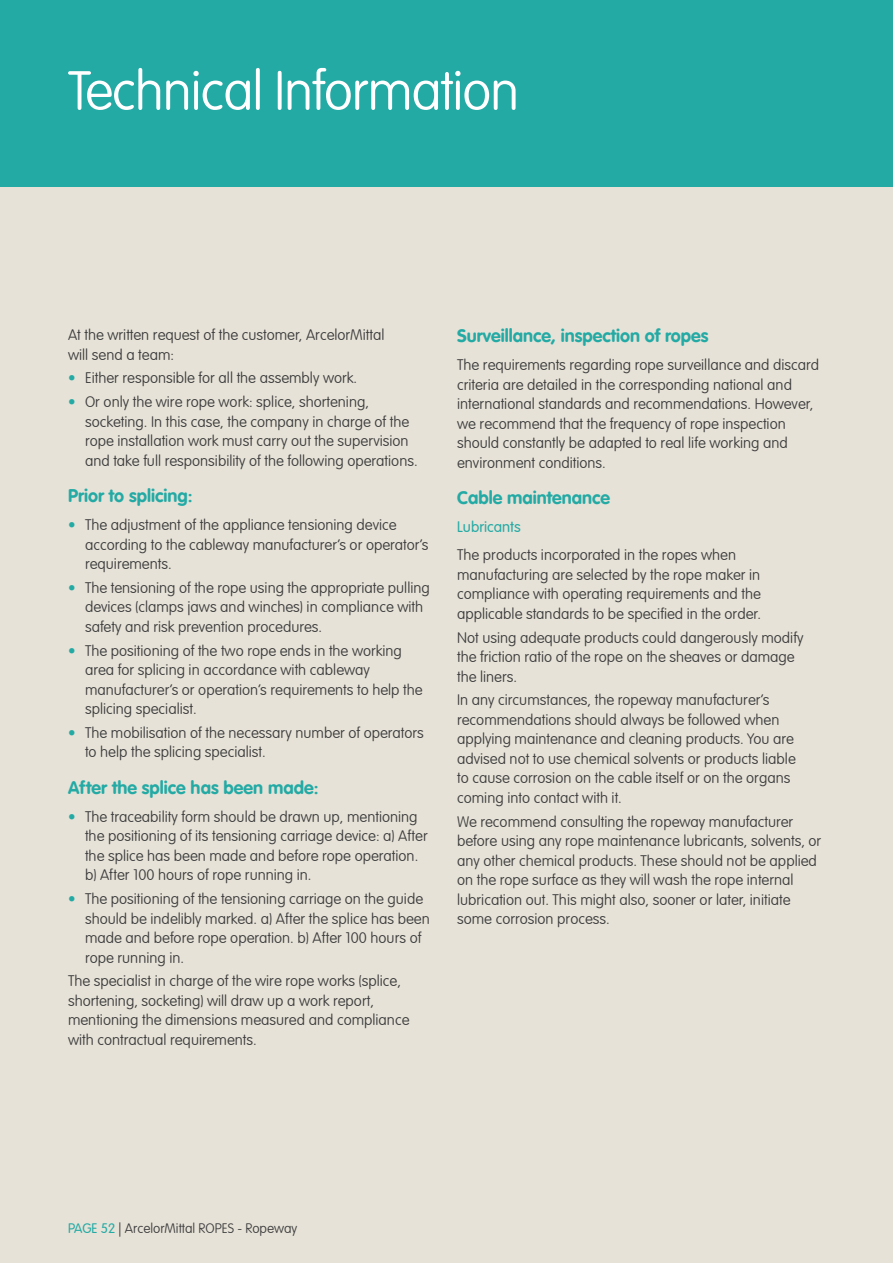
<style>
.page{position:relative;width:893px;height:1263px;background:#fff}
.page>*{position:absolute;margin:0;border:0;box-sizing:border-box;transform-origin:0 0}
.t1{font:100 54px "VAG Rounded LT Pro";letter-spacing:-.02em;color:#fff}
.t2{font:700 18px "VAG Rounded LT Pro";color:#24aaa5}
.t3{font:100 15px/19.5px "VAG Rounded LT Pro";color:#3e3e3f}
.t4{font:300 15px "VAG Rounded LT Pro";color:#24aaa5}
.t5{font:100 13.5px "VAG Rounded LT Pro";color:#3e3e3f}
.s1{color:#24aaa5}
.s2{font-weight:300;color:#24aaa5}
</style>
<div class="page">
<div style="left:0;top:177px;width:893px;height:1086px;background:#e6e2d7"></div>
<div style="left:0;top:0;width:893px;height:186px;background:#24aaa5"></div>
<p class="t1" style="left:68px;top:60px;width:453px">Technical Information</p>
<p class="t1" style="left:490px;top:60px;width:30px">n</p>
<p class="t3" style="left:68px;top:326px;width:318px">At the written request of the customer, ArcelorMittal will send a team:</p>
<p class="t3" style="left:68px;top:369px;width:291px"><span class="s1">•</span> Either responsible for all the assembly work.</p>
<p class="t3" style="left:85px;top:393px;width:334px;text-indent:-17px"><span class="s1">•</span> Or only the wire rope work: splice, shortening, socketing. In this case, the company in charge of the rope installation work must carry out the supervision and take full responsibility of the following operations.</p>
<p class="t2" style="left:68px;top:484px;width:126px">Prior to splicing:</p>
<p class="t3" style="left:85px;top:516px;width:345px;text-indent:-17px"><span class="s1">•</span> The adjustment of the appliance tensioning device according to the cableway manufacturer’s or operator’s requirements.</p>
<p class="t3" style="left:85px;top:578px;width:346px;text-indent:-17px"><span class="s1">•</span> The tensioning of the rope using the appropriate pulling devices (clamps jaws and winches) in compliance with safety and risk prevention procedures.</p>
<p class="t3" style="left:85px;top:641px;width:339px;text-indent:-17px"><span class="s1">•</span> The positioning of the two rope ends in the working area for splicing in accordance with cableway manufacturer’s or operation’s requirements to help the splicing specialist.</p>
<p class="t3" style="left:85px;top:723px;width:340px;text-indent:-17px"><span class="s1">•</span> The mobilisation of the necessary number of operators to help the splicing specialist.</p>
<p class="t2" style="left:68px;top:776px;width:252px">After the splice has been made:</p>
<p class="t3" style="left:85px;top:807px;width:344px;text-indent:-17px"><span class="s1">•</span> The traceability form should be drawn up, mentioning the positioning of its tensioning carriage device: a) After the splice has been made and before rope operation. b) After 100 hours of rope running in.</p>
<p class="t3" style="left:85px;top:890px;width:346px;text-indent:-17px"><span class="s1">•</span> The positioning of the tensioning carriage on the guide should be indelibly marked. a) After the splice has been made and before rope operation. b) After 100 hours of rope running in.</p>
<p class="t3" style="left:68px;top:972px;width:343px">The specialist in charge of the wire rope works (splice, shortening, socketing) will draw up a work report, mentioning the dimensions measured and compliance with contractual requirements.</p>
<p class="t2" style="left:457px;top:325px;width:253px">Surveillance, inspection of ropes</p>
<p class="t3" style="left:457px;top:356px;width:364px">The requirements regarding rope surveillance and discard criteria are detailed in the corresponding national and international standards and recommendations. However, we recommend that the frequency of rope inspection should constantly be adapted to real life working and environment conditions.</p>
<p class="t2" style="left:457px;top:487px;width:155px">Cable maintenance</p>
<p class="t4" style="left:457px;top:518px;width:65px">Lubricants</p>
<p class="t3" style="left:457px;top:546px;width:305px">The products incorporated in the ropes when manufacturing are selected by the rope maker in compliance with operating requirements and the applicable standards to be specified in the order.</p>
<p class="t3" style="left:457px;top:628px;width:348px">Not using adequate products could dangerously modify the friction ratio of the rope on the sheaves or damage the liners.</p>
<p class="t3" style="left:457px;top:691px;width:340px">In any circumstances, the ropeway manufacturer’s recommendations should always be followed when applying maintenance and cleaning products. You are advised not to use chemical solvents or products liable to cause corrosion on the cable itself or on the organs coming into contact with it.</p>
<p class="t3" style="left:457px;top:812px;width:366px">We recommend consulting the ropeway manufacturer before using any rope maintenance lubricants, solvents, or any other chemical products. These should not be applied on the rope surface as they will wash the rope internal lubrication out. This might also, sooner or later, initiate some corrosion process.</p>
<p class="t5" style="left:68px;top:1221px;width:231px"><span class="s2">PAGE 52</span> | ArcelorMittal ROPES - Ropeway</p>
</div>
